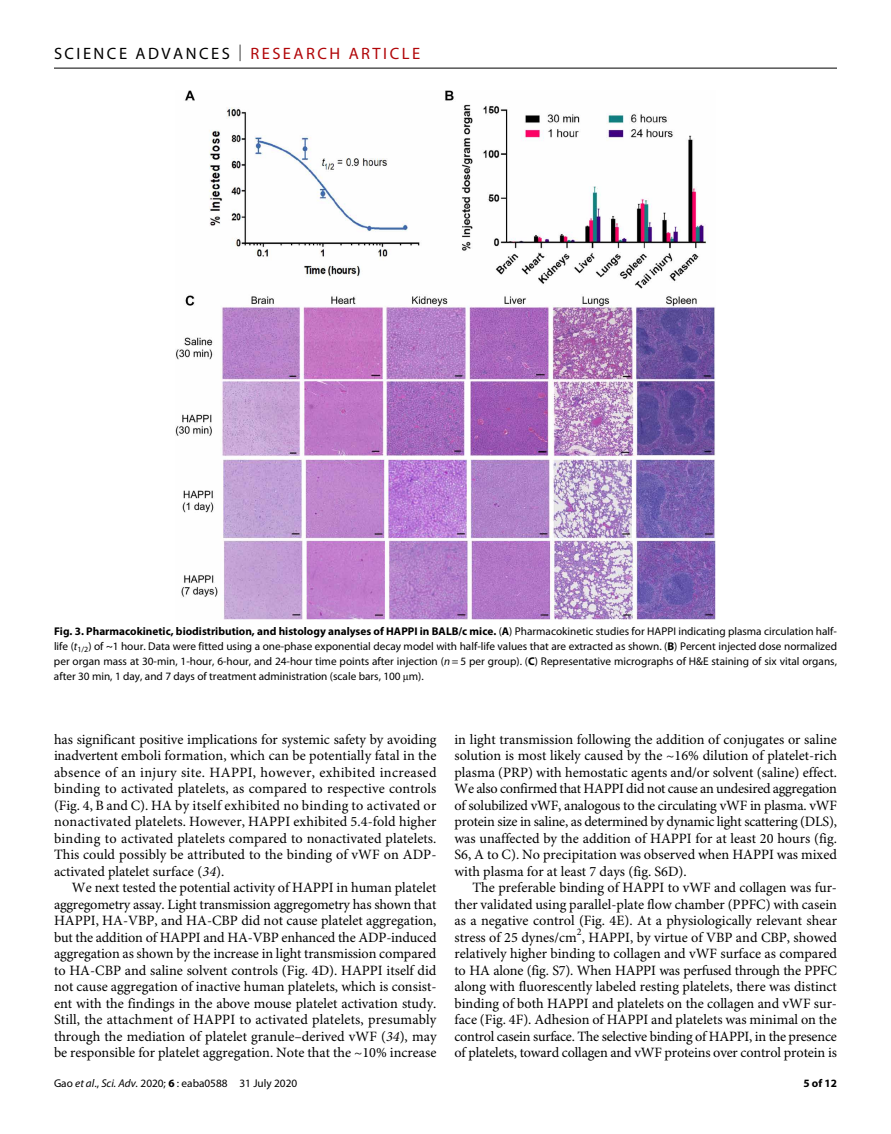
<style>
.page{position:relative;width:891px;height:1134px;background:#fff}
.page>*{position:absolute;margin:0;border:0;box-sizing:border-box;transform-origin:0 0}
.t1{font:16.5px "Myriad Pro";letter-spacing:.15em;color:#000}
.t2{font:14.25px/16.5px "Minion Pro";color:#000;text-align:justify}
.t3{font:11.25px/15px "Myriad Pro";color:#000;text-align:justify}
.t4{font:700 11.25px "Myriad Pro";color:#000}
.s1{font-weight:300}
.s2{color:#b10508}
.s3{font-weight:700}
.s4{font-style:italic}
</style>
<div class="page">
<hr style="left:54px;top:68px;width:783px;height:1px;background:#000">
<img style="left:176px;top:90px;width:540px;height:529px">
<p class="t1" style="left:54px;top:40px;width:368px">SCIENCE ADVANCES <span class="s1">|</span> <span class="s2">RESEARCH ARTICLE</span></p>
<p class="t3" style="left:54px;top:624px;width:785px"><span class="s3">Fig. 3. Pharmacokinetic, biodistribution, and histology analyses of HAPPI in BALB/c mice.</span> (<span class="s3">A</span>) Pharmacokinetic studies for HAPPI indicating plasma circulation half&shy;life (<span class="s4">t</span><sub>1/2</sub>) of ~1 hour. Data were fitted using a one-phase exponential decay model with half-life values that are extracted as shown. (<span class="s3">B</span>) Percent injected dose normalized per organ mass at 30-min, 1-hour, 6-hour, and 24-hour time points after injection (<span class="s4">n</span> = 5 per group). (<span class="s3">C</span>) Representative micrographs of H&amp;E staining of six vital organs, after 30 min, 1 day, and 7 days of treatment administration (scale bars, 100 m).</p>
<p class="t2" style="left:54px;top:732px;width:384px">has significant positive implications for systemic safety by avoiding inadvertent emboli formation, which can be potentially fatal in the absence of an injury site. HAPPI, however, exhibited increased binding to activated platelets, as compared to respective controls (Fig. 4, B and C). HA by itself exhibited no binding to activated or nonactivated platelets. However, HAPPI exhibited 5.4-fold higher binding to activated platelets compared to nonactivated platelets.<br>This could possibly be attributed to the binding of vWF on ADP&shy;activated platelet surface (<span class="s4">34</span>).</p>
<p class="t2" style="left:54px;top:881px;width:384px;text-indent:18px">We next tested the potential activity of HAPPI in human platelet aggregometry assay. Light transmission aggregometry has shown that HAPPI, HA-VBP, and HA-CBP did not cause platelet aggregation, but the addition of HAPPI and HA-VBP enhanced the ADP-induced aggregation as shown by the increase in light transmission compared to HA-CBP and saline solvent controls (Fig. 4D). HAPPI itself did not cause aggregation of inactive human platelets, which is consist&shy;ent with the findings in the above mouse platelet activation study.<br>Still, the attachment of HAPPI to activated platelets, presumably through the mediation of platelet granule–derived vWF (<span class="s4">34</span>), may be responsible for platelet aggregation. Note that the ~10% increase</p>
<p class="t3" style="left:54px;top:1076px;width:245px">Gao <span class="s4">et al</span>., <span class="s4">Sci. Adv.</span> 2020; <span class="s3">6</span> : eaba0588 31 July 2020</p>
<p class="t2" style="left:454px;top:732px;width:384px">in light transmission following the addition of conjugates or saline solution is most likely caused by the ~16% dilution of platelet-rich plasma (PRP) with hemostatic agents and/or solvent (saline) effect.<br>We also confirmed that HAPPI did not cause an undesired aggregation of solubilized vWF, analogous to the circulating vWF in plasma. vWF protein size in saline, as determined by dynamic light scattering (DLS), was unaffected by the addition of HAPPI for at least 20 hours (fig.<br>S6, A to C). No precipitation was observed when HAPPI was mixed with plasma for at least 7 days (fig. S6D).</p>
<p class="t2" style="left:454px;top:881px;width:384px;text-indent:18px">The preferable binding of HAPPI to vWF and collagen was fur&shy;ther validated using parallel-plate flow chamber (PPFC) with casein as a negative control (Fig. 4E). At a physiologically relevant shear stress of 25 dynes/cm<sup>2</sup>, HAPPI, by virtue of VBP and CBP, showed relatively higher binding to collagen and vWF surface as compared to HA alone (fig. S7). When HAPPI was perfused through the PPFC along with fluorescently labeled resting platelets, there was distinct binding of both HAPPI and platelets on the collagen and vWF sur&shy;face (Fig. 4F). Adhesion of HAPPI and platelets was minimal on the control casein surface. The selective binding of HAPPI, in the presence of platelets, toward collagen and vWF proteins over control protein is</p>
<p class="t4" style="left:803px;top:1074px;width:35px">5 of 12</p>
</div>
